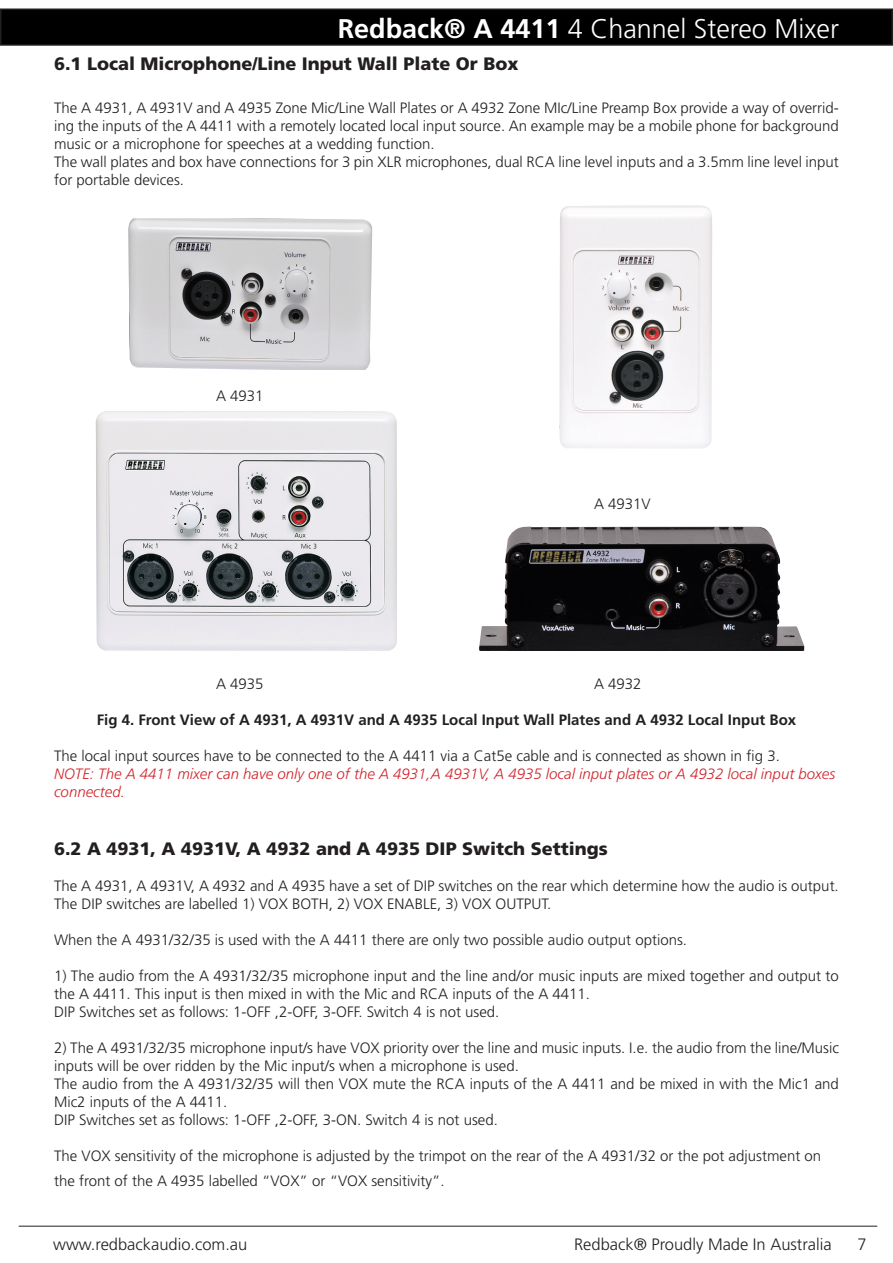
<style>
.page{position:relative;width:893px;height:1263px;background:#fff}
.page>*{position:absolute;margin:0;border:0;box-sizing:border-box;transform-origin:0 0}
.t1{font:300 27px "Frutiger LT Std";color:#fff}
.Level_1{font:900 18px "Frutiger LT Std";color:#231f20}
.t2{font:300 16.5px "Frutiger LT Std";color:#231f20}
.Level_1-2{font:300 15px/18px "Frutiger LT Std";color:#231f20}
.t3{font:italic 300 15px/18px "Frutiger LT Std";color:#d1232a}
.Level_3{font:700 15px "Frutiger LT Std";color:#231f20}
.s1{font-weight:700}
</style>
<div class="page">
<div style="left:1px;top:9px;width:891px;height:36px;background:#000"></div>
<div style="left:0;top:9px;width:893px;height:37px;border:2px solid #231f20"></div>
<hr style="left:19px;top:1226px;width:858px;height:1px;background:#231f20">
<img style="left:128px;top:218px;width:244px;height:152px">
<img style="left:559px;top:205px;width:153px;height:243px">
<img style="left:479px;top:526px;width:325px;height:125px">
<img style="left:96px;top:411px;width:301px;height:240px">
<h1 class="t1" style="left:338px;top:13px;width:503px"><span class="s1">Redback® A 4411</span> 4 Channel Stereo Mixer</h1>
<p class="Level_1" style="left:54px;top:53px;width:466px">6.1 Local Microphone/Line Input Wall Plate Or Box</p>
<p class="Level_1-2" style="left:54px;top:99px;width:786px;text-align:justify">The A 4931, A 4931V and A 4935 Zone Mic/Line Wall Plates or A 4932 Zone MIc/Line Preamp Box provide a way of overrid&shy;ing the inputs of the A 4411 with a remotely located local input source. An example may be a mobile phone for background music or a microphone for speeches at a wedding function.</p>
<p class="Level_1-2" style="left:54px;top:153px;width:786px">The wall plates and box have connections for 3 pin XLR microphones, dual RCA line level inputs and a 3.5mm line level input for portable devices.</p>
<p class="Level_1-2" style="left:216px;top:387px;width:49px">A 4931</p>
<p class="Level_1-2" style="left:594px;top:495px;width:58px">A 4931V</p>
<p class="Level_1-2" style="left:216px;top:675px;width:49px">A 4935</p>
<p class="Level_1-2" style="left:594px;top:675px;width:49px">A 4932</p>
<p class="Level_3" style="left:97px;top:711px;width:701px">Fig 4. Front View of A 4931, A 4931V and A 4935 Local Input Wall Plates and A 4932 Local Input Box</p>
<p class="Level_1-2" style="left:54px;top:747px;width:727px">The local input sources have to be connected to the A 4411 via a Cat5e cable and is connected as shown in fig 3.</p>
<p class="t3" style="left:54px;top:765px;width:783px">NOTE: The A 4411 mixer can have only one of the A 4931,A 4931V, A 4935 local input plates or A 4932 local input boxes connected.</p>
<p class="Level_1" style="left:54px;top:837px;width:555px">6.2 A 4931, A 4931V, A 4932 and A 4935 DIP Switch Settings</p>
<p class="Level_1-2" style="left:54px;top:877px;width:786px">The A 4931, A 4931V, A 4932 and A 4935 have a set of DIP switches on the rear which determine how the audio is output.</p>
<p class="Level_1-2" style="left:54px;top:895px;width:499px">The DIP switches are labelled 1) VOX BOTH, 2) VOX ENABLE, 3) VOX OUTPUT.</p>
<p class="Level_1-2" style="left:54px;top:931px;width:635px">When the A 4931/32/35 is used with the A 4411 there are only two possible audio output options.</p>
<p class="Level_1-2" style="left:54px;top:967px;width:786px">1) The audio from the A 4931/32/35 microphone input and the line and/or music inputs are mixed together and output to the A 4411. This input is then mixed in with the Mic and RCA inputs of the A 4411.</p>
<p class="Level_1-2" style="left:54px;top:1003px;width:447px">DIP Switches set as follows: 1-OFF ,2-OFF, 3-OFF. Switch 4 is not used.</p>
<p class="Level_1-2" style="left:54px;top:1039px;width:786px">2) The A 4931/32/35 microphone input/s have VOX priority over the line and music inputs. I.e. the audio from the line/Music inputs will be over ridden by the Mic input/s when a microphone is used.</p>
<p class="Level_1-2" style="left:54px;top:1075px;width:786px">The audio from the A 4931/32/35 will then VOX mute the RCA inputs of the A 4411 and be mixed in with the Mic1 and<br>Mic2 inputs of the A 4411.</p>
<p class="Level_1-2" style="left:54px;top:1111px;width:445px">DIP Switches set as follows: 1-OFF ,2-OFF, 3-ON. Switch 4 is not used.</p>
<p class="Level_1-2" style="left:54px;top:1143px;width:769px;line-height:25.2px">The VOX sensitivity of the microphone is adjusted by the trimpot on the rear of the A 4931/32 or the pot adjustment on the front of the A 4935 labelled “VOX” or “VOX sensitivity”.</p>
<p class="t2" style="left:53px;top:1235px;width:196px">www.redbackaudio.com.au</p>
<p class="t2" style="left:574px;top:1235px;width:259px">Redback® Proudly Made In Australia</p>
<p class="t2" style="left:857px;top:1235px;width:11px">7</p>
</div>
